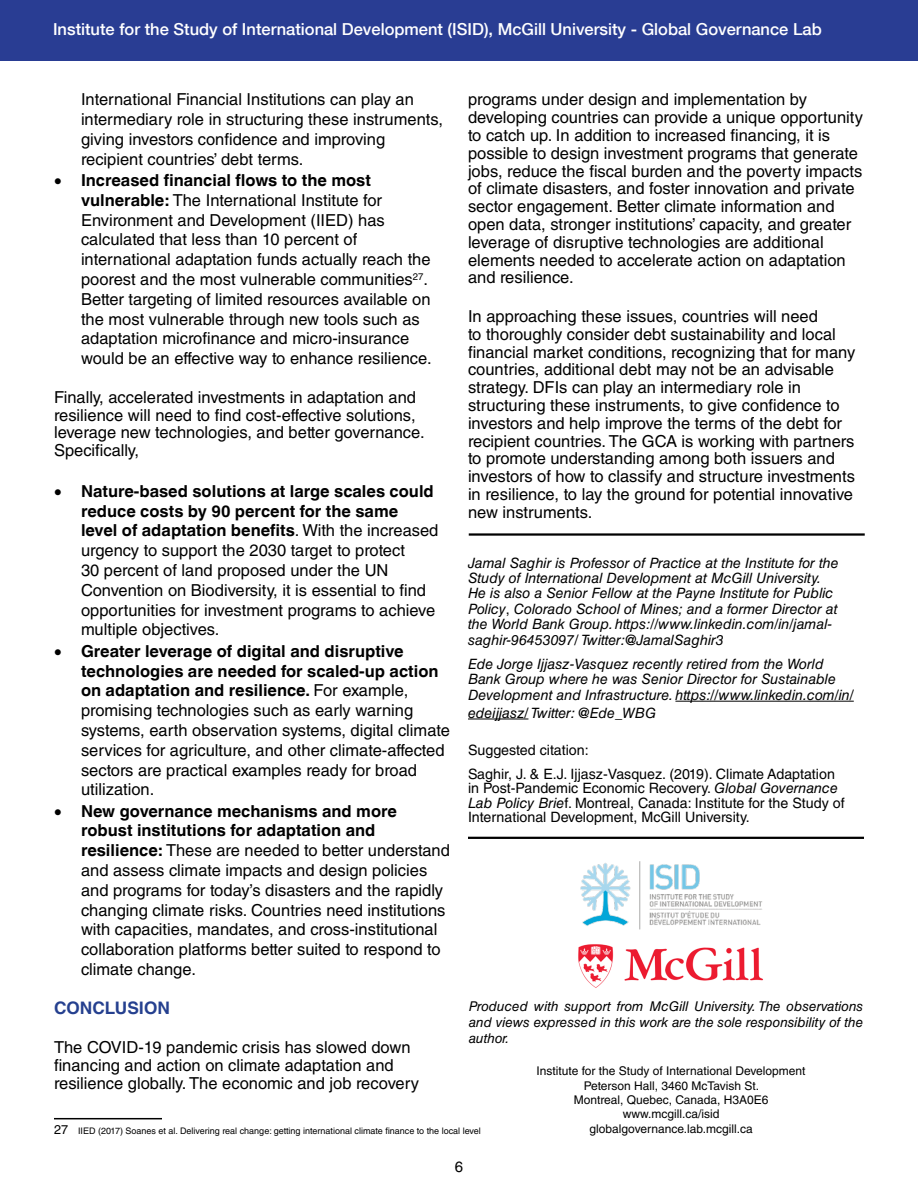
<style>
.page{position:relative;width:918px;height:1188px;background:#fff}
.page>*{position:absolute;margin:0;border:0;box-sizing:border-box;transform-origin:0 0}
.t1{font:700 17.25px "Helvetica World";color:#25408f}
.t2{font:16.5px/17.9px "Helvetica LT Std";color:#000}
.t3{font:700 16.5px/19.8px "Helvetica World";color:#000}
.t4{font:500 16.5px "Helvetica Neue LT Com";color:#fff}
.t5{font:15px "Helvetica LT Std";color:#000}
.t6{font:italic 14.25px/15.5px "Helvetica LT Std";color:#000}
.t7{font:14.25px/14.5px "Helvetica LT Std";color:#000}
.t8{font:italic 13.5px/16.2px "Helvetica LT Std";color:#000;text-align:justify}
.t9{font:12px/14.4px "Helvetica LT Std";color:#000;text-align:center}
.t10{font:9px "Helvetica LT Std";color:#000}
.s1{font-family:"Helvetica World";font-weight:700}
.s2{font-family:"Helvetica LT Std";font-weight:400}
.s3{font-size:12.75px}
.s4{font-style:normal}
.s5{font-style:italic}
</style>
<div class="page">
<hr style="left:54px;top:1118px;width:108px;height:1px;background:#000">
<hr style="left:675px;top:701px;width:179px;height:1px;background:#000">
<hr style="left:468px;top:719px;width:60px;height:1px;background:#000">
<div style="left:0;top:0;width:918px;height:60px;background:#293d93"></div>
<hr style="left:468px;top:837px;width:396px;height:2px;background:#000">
<hr style="left:469px;top:533px;width:396px;height:3px;background:#000">
<img style="left:578px;top:944px;width:185px;height:44px">
<img style="left:580px;top:861px;width:182px;height:69px">
<p class="t4" style="left:53px;top:19px;width:770px">Institute for the Study of International Development (ISID), McGill University - Global Governance Lab</p>
<p class="t2" style="left:81px;top:90px;width:364px;line-height:19.8px">International Financial Institutions can play an intermediary role in structuring these instruments, giving investors confidence and improving recipient countries’ debt terms.</p>
<p class="t3" style="left:54px;top:170px;width:318px">• Increased financial flows to the most</p>
<p class="t2" style="left:81px;top:190px;width:352px;line-height:19.8px"><span class="s1">vulnerable:</span> The International Institute for Environment and Development (IIED) has calculated that less than 10 percent of international adaptation funds actually reach the poorest and the most vulnerable communities<sup>27</sup>.<br>Better targeting of limited resources available on the most vulnerable through new tools such as adaptation microfinance and micro-insurance would be an effective way to enhance resilience.</p>
<p class="t2" style="left:54px;top:388px;width:372px">Finally, accelerated investments in adaptation and resilience will need to find cost-effective solutions, leverage new technologies, and better governance.<br>Specifically,</p>
<p class="t3" style="left:81px;top:481px;width:359px;text-indent:-27px">• Nature-based solutions at large scales could reduce costs by 90 percent for the same level of adaptation benefits<span class="s2">. With the increased</span></p>
<p class="t2" style="left:81px;top:540px;width:356px;line-height:19.8px">urgency to support the 2030 target to protect<br>30 percent of land proposed under the UN Convention on Biodiversity, it is essential to find opportunities for investment programs to achieve multiple objectives.</p>
<p class="t3" style="left:81px;top:641px;width:359px;text-indent:-27px">• Greater leverage of digital and disruptive technologies are needed for scaled-up action on adaptation and resilience. <span class="s2">For example,</span></p>
<p class="t2" style="left:81px;top:700px;width:370px;line-height:19.8px">promising technologies such as early warning systems, earth observation systems, digital climate services for agriculture, and other climate-affected sectors are practical examples ready for broad utilization.</p>
<p class="t3" style="left:54px;top:801px;width:344px;text-align:center">• New governance mechanisms and more robust institutions for adaptation and</p>
<p class="t2" style="left:81px;top:841px;width:371px;line-height:19.8px"><span class="s1">resilience:</span> These are needed to better understand and assess climate impacts and design policies and programs for today’s disasters and the rapidly changing climate risks. Countries need institutions with capacities, mandates, and cross-institutional collaboration platforms better suited to respond to climate change.</p>
<p class="t1" style="left:54px;top:998px;width:117px">CONCLUSION</p>
<p class="t2" style="left:54px;top:1038px;width:366px">The COVID-19 pandemic crisis has slowed down financing and action on climate adaptation and resilience globally. The economic and job recovery</p>
<p class="t10" style="left:54px;top:1126px;width:428px"><span class="s3">27</span> IIED (2017) Soanes et al. Delivering real change: getting international climate finance to the local level</p>
<p class="t2" style="left:468px;top:91px;width:397px">programs under design and implementation by developing countries can provide a unique opportunity to catch up. In addition to increased financing, it is possible to design investment programs that generate jobs, reduce the fiscal burden and the poverty impacts of climate disasters, and foster innovation and private sector engagement. Better climate information and open data, stronger institutions’ capacity, and greater leverage of disruptive technologies are additional elements needed to accelerate action on adaptation and resilience.</p>
<p class="t2" style="left:468px;top:307px;width:389px">In approaching these issues, countries will need<br>to thoroughly consider debt sustainability and local financial market conditions, recognizing that for many countries, additional debt may not be an advisable strategy. DFIs can play an intermediary role in structuring these instruments, to give confidence to investors and help improve the terms of the debt for recipient countries. The GCA is working with partners to promote understanding among both issuers and investors of how to classify and structure investments in resilience, to lay the ground for potential innovative new instruments.</p>
<p class="t6" style="left:468px;top:555px;width:372px">Jamal Saghir is Professor of Practice at the Institute for the Study of International Development at McGill University.<br>He is also a Senior Fellow at the Payne Institute for Public Policy<span class="s4">,</span> Colorado School of Mines; and a former Director at the World Bank Group. https://www.linkedin.com/in/jamal&shy;saghir-96453097/ Twitter:@JamalSaghir3</p>
<p class="t6" style="left:468px;top:656px;width:387px">Ede Jorge Ijjasz-Vasquez recently retired from the World<br>Bank Group where he was Senior Director for Sustainable<br>Development and Infrastructure. https://www.linkedin.com/in/</p>
<p class="t6" style="left:468px;top:705px;width:190px">edeijjasz/ Twitter: @Ede_WBG</p>
<p class="t7" style="left:468px;top:738px;width:368px;line-height:23.7px">Suggested citation:<br>Saghir, J. &amp; E.J. Ijjasz-Vasquez. (2019). Climate Adaptation</p>
<p class="t7" style="left:468px;top:781px;width:378px">in Post-Pandemic Economic Recovery. <span class="s5">Global Governance<br>Lab Policy Brie</span>f. Montreal, Canada: Institute for the Study of<br>International Development, McGill University.</p>
<p class="t8" style="left:469px;top:998px;width:396px">Produced with support from McGill University. The observations and views expressed in this work are the sole responsibility of the author.</p>
<p class="t9" style="left:537px;top:1064px;width:270px">Institute for the Study of International Development Peterson Hall, 3460 McTavish St.<br>Montreal, Quebec, Canada, H3A0E6 www.mcgill.ca/isid<br>globalgovernance.lab.mcgill.ca</p>
<p class="t5" style="left:455px;top:1158px;width:10px">6</p>
</div>
